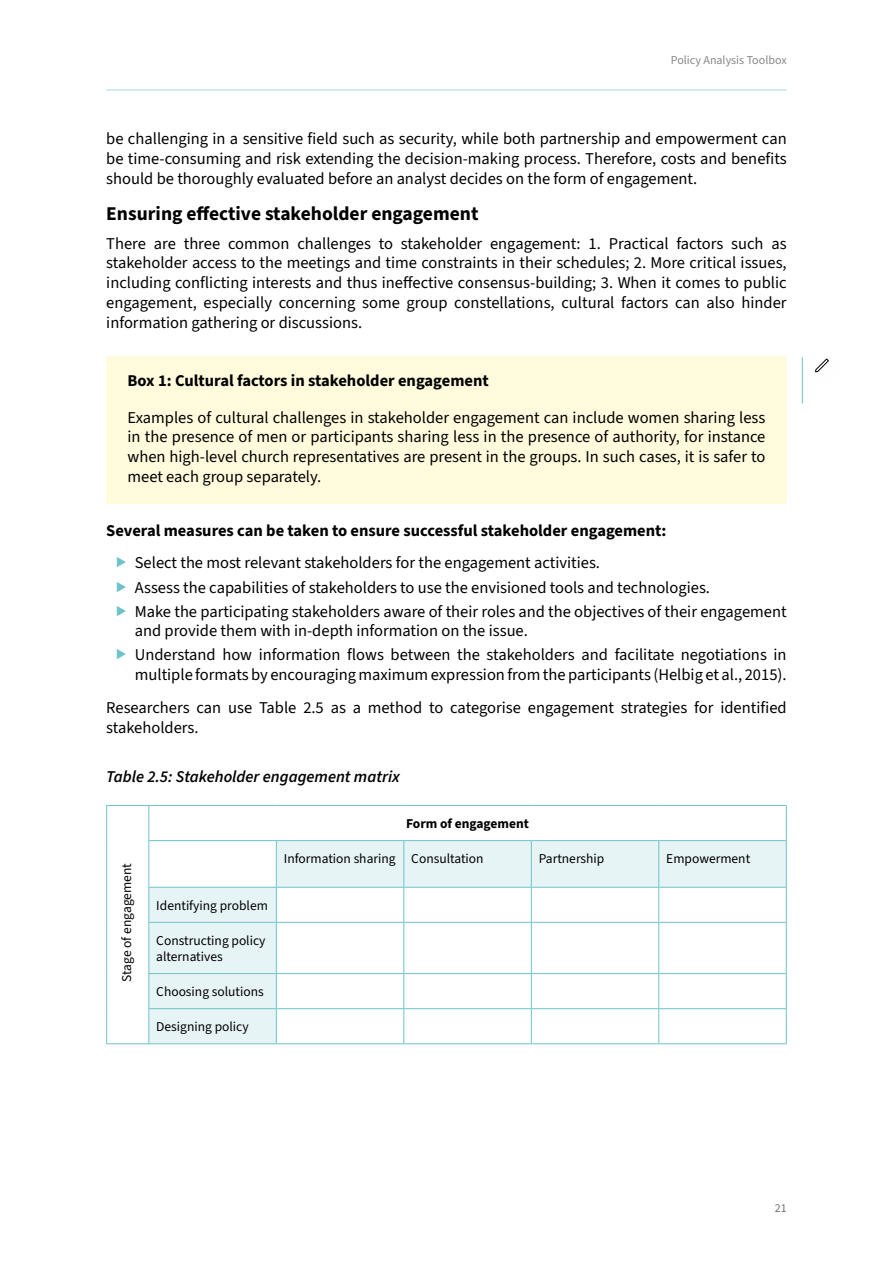
<style>
.page{position:relative;width:893px;height:1263px;background:#fff}
.page>*{position:absolute;margin:0;border:0;box-sizing:border-box;transform-origin:0 0}
.t1{font:700 19.5px "Source Sans 3";color:#000}
.t2{font:16.5px/19.8px "Source Sans 3";color:#000;text-align:justify}
.t3{font:700 16.5px "Source Sans 3";color:#000}
.t4{font:italic 600 16.5px "Source Sans 3";color:#000}
.t5{font:13.5px/16.2px "Source Sans 3";color:#000}
.t6{font:700 13.5px "Source Sans 3";color:#000}
.t7{font:12px "Source Sans 3";color:#878787}
.t8{font:12px "Source Sans 3";color:#706f6f}
</style>
<div class="page">
<hr style="left:106px;top:89px;width:681px;height:2px;background:#c6e5e4">
<div style="left:106px;top:356px;width:681px;height:51px;background:#fffbdc"></div>
<div style="left:106px;top:393px;width:681px;height:110px;background:#fffbdc"></div>
<svg style="left:149px;top:841px;width:637px;height:202px"></svg>
<hr style="left:403px;top:841px;width:1px;height:46px;background:#6cc4ca">
<hr style="left:531px;top:841px;width:1px;height:46px;background:#6cc4ca">
<hr style="left:658px;top:841px;width:1px;height:46px;background:#6cc4ca">
<hr style="left:148px;top:887px;width:128px;height:1px;background:#6cc4ca">
<hr style="left:276px;top:888px;width:1px;height:34px;background:#6cc4ca">
<hr style="left:403px;top:888px;width:1px;height:34px;background:#6cc4ca">
<hr style="left:531px;top:888px;width:1px;height:34px;background:#6cc4ca">
<hr style="left:658px;top:888px;width:1px;height:34px;background:#6cc4ca">
<hr style="left:148px;top:922px;width:128px;height:1px;background:#6cc4ca">
<hr style="left:276px;top:922px;width:128px;height:1px;background:#6cc4ca">
<hr style="left:276px;top:923px;width:1px;height:50px;background:#6cc4ca">
<hr style="left:404px;top:922px;width:127px;height:1px;background:#6cc4ca">
<hr style="left:403px;top:923px;width:1px;height:50px;background:#6cc4ca">
<hr style="left:531px;top:922px;width:128px;height:1px;background:#6cc4ca">
<hr style="left:531px;top:923px;width:1px;height:50px;background:#6cc4ca">
<hr style="left:659px;top:922px;width:128px;height:1px;background:#6cc4ca">
<hr style="left:658px;top:923px;width:1px;height:50px;background:#6cc4ca">
<hr style="left:148px;top:973px;width:128px;height:1px;background:#6cc4ca">
<hr style="left:276px;top:973px;width:128px;height:1px;background:#6cc4ca">
<hr style="left:276px;top:974px;width:1px;height:34px;background:#6cc4ca">
<hr style="left:404px;top:973px;width:127px;height:1px;background:#6cc4ca">
<hr style="left:403px;top:974px;width:1px;height:34px;background:#6cc4ca">
<hr style="left:531px;top:973px;width:128px;height:1px;background:#6cc4ca">
<hr style="left:531px;top:974px;width:1px;height:34px;background:#6cc4ca">
<hr style="left:659px;top:973px;width:128px;height:1px;background:#6cc4ca">
<hr style="left:658px;top:974px;width:1px;height:34px;background:#6cc4ca">
<hr style="left:148px;top:1008px;width:128px;height:1px;background:#6cc4ca">
<hr style="left:276px;top:1008px;width:128px;height:1px;background:#6cc4ca">
<hr style="left:276px;top:1009px;width:1px;height:34px;background:#6cc4ca">
<hr style="left:404px;top:1008px;width:127px;height:1px;background:#6cc4ca">
<hr style="left:403px;top:1009px;width:1px;height:34px;background:#6cc4ca">
<hr style="left:531px;top:1008px;width:128px;height:1px;background:#6cc4ca">
<hr style="left:531px;top:1009px;width:1px;height:34px;background:#6cc4ca">
<hr style="left:659px;top:1008px;width:128px;height:1px;background:#6cc4ca">
<hr style="left:658px;top:1009px;width:1px;height:34px;background:#6cc4ca">
<hr style="left:786px;top:888px;width:1px;height:34px;background:#6cc4ca">
<hr style="left:786px;top:923px;width:1px;height:50px;background:#6cc4ca">
<hr style="left:786px;top:974px;width:1px;height:34px;background:#6cc4ca">
<hr style="left:786px;top:1009px;width:1px;height:34px;background:#6cc4ca">
<hr style="left:149px;top:1043px;width:127px;height:1px;background:#6cc4ca">
<hr style="left:276px;top:1043px;width:128px;height:1px;background:#6cc4ca">
<hr style="left:404px;top:1043px;width:127px;height:1px;background:#6cc4ca">
<hr style="left:531px;top:1043px;width:128px;height:1px;background:#6cc4ca">
<hr style="left:659px;top:1043px;width:128px;height:1px;background:#6cc4ca">
<hr style="left:106px;top:805px;width:43px;height:1px;background:#6cc4ca">
<hr style="left:106px;top:806px;width:1px;height:35px;background:#6cc4ca">
<hr style="left:106px;top:841px;width:1px;height:46px;background:#6cc4ca">
<hr style="left:148px;top:841px;width:1px;height:46px;background:#6cc4ca">
<hr style="left:106px;top:887px;width:1px;height:35px;background:#6cc4ca">
<hr style="left:148px;top:888px;width:1px;height:34px;background:#6cc4ca">
<hr style="left:106px;top:922px;width:1px;height:51px;background:#6cc4ca">
<hr style="left:148px;top:923px;width:1px;height:50px;background:#6cc4ca">
<hr style="left:106px;top:973px;width:1px;height:36px;background:#6cc4ca">
<hr style="left:148px;top:974px;width:1px;height:34px;background:#6cc4ca">
<hr style="left:106px;top:1009px;width:1px;height:34px;background:#6cc4ca">
<hr style="left:148px;top:1009px;width:1px;height:34px;background:#6cc4ca">
<hr style="left:106px;top:1043px;width:43px;height:1px;background:#6cc4ca">
<hr style="left:149px;top:805px;width:127px;height:1px;background:#6cc4ca">
<hr style="left:148px;top:806px;width:1px;height:34px;background:#6cc4ca">
<hr style="left:276px;top:805px;width:128px;height:1px;background:#6cc4ca">
<hr style="left:404px;top:805px;width:127px;height:1px;background:#6cc4ca">
<hr style="left:531px;top:805px;width:128px;height:1px;background:#6cc4ca">
<hr style="left:659px;top:805px;width:128px;height:1px;background:#6cc4ca">
<hr style="left:786px;top:806px;width:1px;height:34px;background:#6cc4ca">
<hr style="left:148px;top:840px;width:128px;height:1px;background:#6cc4ca">
<hr style="left:276px;top:840px;width:128px;height:1px;background:#6cc4ca">
<hr style="left:276px;top:841px;width:1px;height:46px;background:#6cc4ca">
<hr style="left:404px;top:840px;width:127px;height:1px;background:#6cc4ca">
<hr style="left:531px;top:840px;width:128px;height:1px;background:#6cc4ca">
<hr style="left:659px;top:840px;width:128px;height:1px;background:#6cc4ca">
<hr style="left:786px;top:841px;width:1px;height:46px;background:#6cc4ca">
<hr style="left:276px;top:887px;width:128px;height:1px;background:#6cc4ca">
<hr style="left:404px;top:887px;width:127px;height:1px;background:#6cc4ca">
<hr style="left:531px;top:887px;width:128px;height:1px;background:#6cc4ca">
<hr style="left:659px;top:887px;width:128px;height:1px;background:#6cc4ca">
<div style="left:784px;top:347px;width:48px;height:79px;background:#000;opacity:.2"></div>
<hr style="left:802px;top:357px;width:1px;height:47px;background:#6cc4ca">
<p class="t7" style="left:671px;top:52px;width:117px">Policy Analysis Toolbox</p>
<p class="t2" style="left:106px;top:130px;width:682px">be challenging in a sensitive field such as security, while both partnership and empowerment can be time-consuming and risk extending the decision-making process. Therefore, costs and benefits should be thoroughly evaluated before an analyst decides on the form of engagement.</p>
<p class="t1" style="left:106px;top:201px;width:374px">Ensuring effective stakeholder engagement</p>
<p class="t2" style="left:106px;top:234px;width:682px">There are three common challenges to stakeholder engagement: 1. Practical factors such as stakeholder access to the meetings and time constraints in their schedules; 2. More critical issues, including conflicting interests and thus ineffective consensus-building; 3. When it comes to public engagement, especially concerning some group constellations, cultural factors can also hinder information gathering or discussions.</p>
<p class="t3" style="left:128px;top:369px;width:363px">Box 1: Cultural factors in stakeholder engagement</p>
<p class="t2" style="left:128px;top:408px;width:639px">Examples of cultural challenges in stakeholder engagement can include women sharing less in the presence of men or participants sharing less in the presence of authority, for instance when high-level church representatives are present in the groups. In such cases, it is safer to meet each group separately.</p>
<p class="t3" style="left:106px;top:519px;width:562px">Several measures can be taken to ensure successful stakeholder engagement:</p>
<p class="t2" style="left:135px;top:551px;width:653px;line-height:24px;text-align:left">Select the most relevant stakeholders for the engagement activities.<br>Assess the capabilities of stakeholders to use the envisioned tools and technologies.<br>Make the participating stakeholders aware of their roles and the objectives of their engagement</p>
<p class="t2" style="left:135px;top:619px;width:653px;line-height:24px">and provide them with in-depth information on the issue.<br>Understand how information flows between the stakeholders and facilitate negotiations in</p>
<p class="t2" style="left:106px;top:659px;width:682px;line-height:32.5px;text-align:right">multiple formats by encouraging maximum expression from the participants (Helbig et al., 2015).<br>Researchers can use Table 2.5 as a method to categorise engagement strategies for identified</p>
<p class="t2" style="left:106px;top:718px;width:94px">stakeholders.</p>
<p class="t4" style="left:106px;top:766px;width:295px">Table 2.5: Stakeholder engagement matrix</p>
<p class="t5" style="left:119px;top:982px;width:120px;rotate:-90deg">Stage of engagement</p>
<p class="t5" style="left:156px;top:897px;width:113px">Identifying problem</p>
<p class="t5" style="left:156px;top:932px;width:111px">Constructing policy alternatives</p>
<p class="t5" style="left:156px;top:984px;width:109px">Choosing solutions</p>
<p class="t5" style="left:156px;top:1019px;width:94px">Designing policy</p>
<p class="t6" style="left:406px;top:814px;width:124px">Form of engagement</p>
<p class="t5" style="left:284px;top:851px;width:201px">Information sharing Consultation</p>
<p class="t5" style="left:539px;top:851px;width:67px">Partnership</p>
<p class="t5" style="left:666px;top:851px;width:85px">Empowerment</p>
<p class="t8" style="left:775px;top:1199px;width:13px">21</p>
</div>
